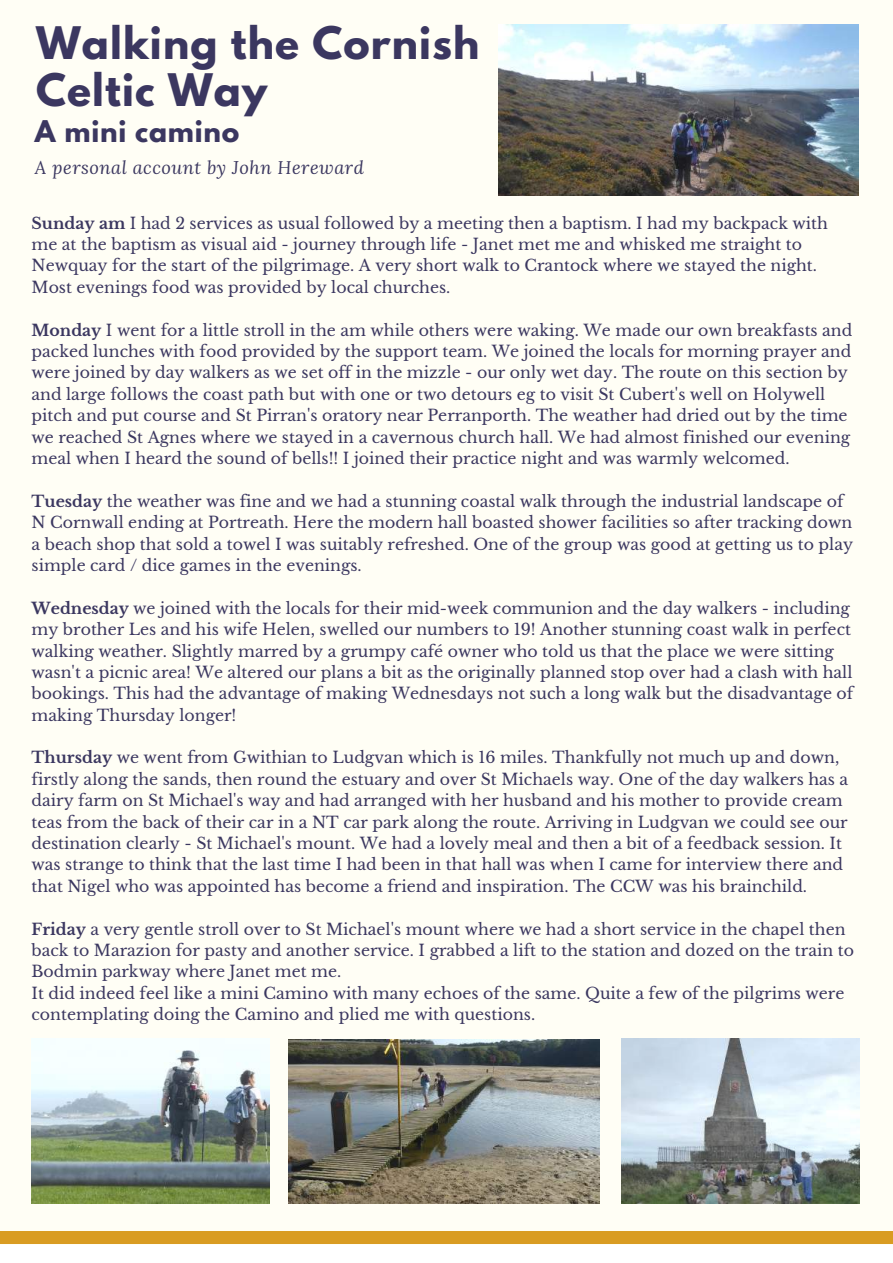
<style>
.page{position:relative;width:893px;height:1263px;background:#fff}
.page>*{position:absolute;margin:0;border:0;box-sizing:border-box;transform-origin:0 0}
.t1{font:700 39.75px/47.2px "League Spartan";letter-spacing:.03em;color:#3b3760}
.t2{font:700 26.55px "League Spartan";letter-spacing:.03em;color:#3b3760}
.t3{font:italic 18.15px "Lora";letter-spacing:.03em;color:#3b3760}
.t4{font:15.75px/21.5px "Libre Baskerville";color:#3b3760}
.s1{font-weight:700}
</style>
<div class="page">
<div style="left:0;top:0;width:893px;height:1244px;background:#fffef5"></div>
<div style="left:0;top:1231px;width:893px;height:12px;background:#d99c22"></div>
<img style="left:499px;top:25px;width:359px;height:171px">
<img style="left:288px;top:1039px;width:311px;height:165px">
<img style="left:32px;top:1038px;width:237px;height:166px">
<img style="left:622px;top:1038px;width:237px;height:166px">
<h1 class="t1" style="left:36px;top:24px;width:445px">Walking the Cornish<br>Celtic Way</h1>
<h2 class="t2" style="left:35px;top:118px;width:206px">A mini camino</h2>
<p class="t3" style="left:35px;top:156px;width:330px">A personal account by John Hereward</p>
<p class="t4" style="left:32px;top:212px;width:798px"><span class="s1">Sunday am</span> I had 2 services as usual followed by a meeting then a baptism. I had my backpack with me at the baptism as visual aid - journey through life - Janet met me and whisked me straight to Newquay for the start of the pilgrimage. A very short walk to Crantock where we stayed the night.<br>Most evenings food was provided by local churches.</p>
<p class="t4" style="left:32px;top:319px;width:822px"><span class="s1">Monday</span> I went for a little stroll in the am while others were waking. We made our own breakfasts and packed lunches with food provided by the support team. We joined the locals for morning prayer and were joined by day walkers as we set off in the mizzle - our only wet day. The route on this section by and large follows the coast path but with one or two detours eg to visit St Cubert's well on Holywell pitch and put course and St Pirran's oratory near Perranporth. The weather had dried out by the time we reached St Agnes where we stayed in a cavernous church hall. We had almost finished our evening meal when I heard the sound of bells!! I joined their practice night and was warmly welcomed.</p>
<p class="t4" style="left:32px;top:490px;width:823px"><span class="s1">Tuesday</span> the weather was fine and we had a stunning coastal walk through the industrial landscape of N Cornwall ending at Portreath. Here the modern hall boasted shower facilities so after tracking down a beach shop that sold a towel I was suitably refreshed. One of the group was good at getting us to play simple card / dice games in the evenings.</p>
<p class="t4" style="left:32px;top:597px;width:823px"><span class="s1">Wednesday</span> we joined with the locals for their mid-week communion and the day walkers - including my brother Les and his wife Helen, swelled our numbers to 19! Another stunning coast walk in perfect walking weather. Slightly marred by a grumpy café owner who told us that the place we were sitting wasn't a picnic area! We altered our plans a bit as the originally planned stop over had a clash with hall bookings. This had the advantage of making Wednesdays not such a long walk but the disadvantage of making Thursday longer!</p>
<p class="t4" style="left:32px;top:747px;width:818px"><span class="s1">Thursday</span> we went from Gwithian to Ludgvan which is 16 miles. Thankfully not much up and down, firstly along the sands, then round the estuary and over St Michaels way. One of the day walkers has a dairy farm on St Michael's way and had arranged with her husband and his mother to provide cream teas from the back of their car in a NT car park along the route. Arriving in Ludgvan we could see our destination clearly - St Michael's mount. We had a lovely meal and then a bit of a feedback session. It was strange to think that the last time I had been in that hall was when I came for interview there and that Nigel who was appointed has become a friend and inspiration. The CCW was his brainchild.</p>
<p class="t4" style="left:32px;top:918px;width:824px"><span class="s1">Friday</span> a very gentle stroll over to St Michael's mount where we had a short service in the chapel then back to Marazion for pasty and another service. I grabbed a lift to the station and dozed on the train to Bodmin parkway where Janet met me.<br>It did indeed feel like a mini Camino with many echoes of the same. Quite a few of the pilgrims were contemplating doing the Camino and plied me with questions.</p>
</div>
